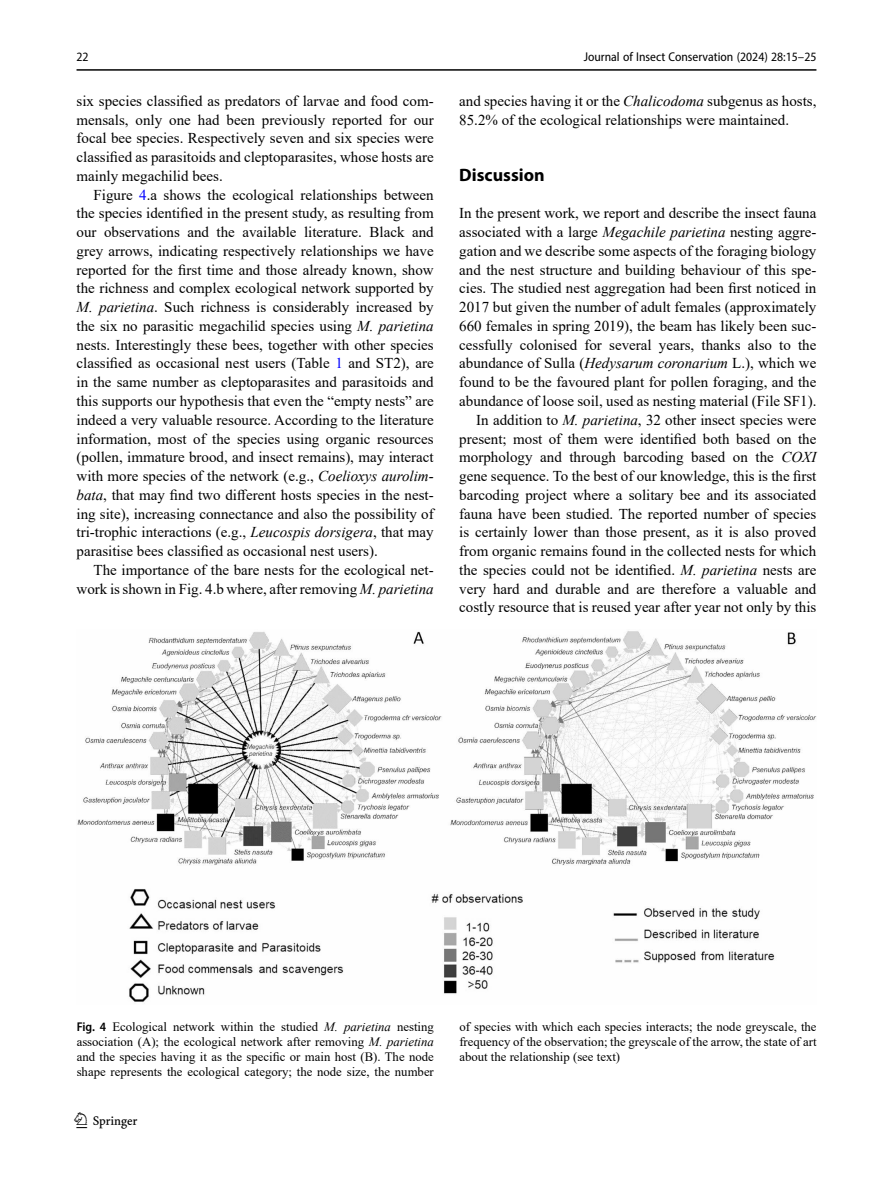
<style>
.page{position:relative;width:893px;height:1187px;background:#fff}
.page>*{position:absolute;margin:0;border:0;box-sizing:border-box;transform-origin:0 0}
.t1{font:22.5px "Springnew";color:#000}
.Head_1{font:700 18px "Myriad Pro";color:#000}
.Body_Text_Indent{font:15px/18.8px "Times New Roman";color:#000;text-align:justify}
.Body_Text{font:15px/18.8px "Times New Roman";color:#000;text-align:justify}
.Figure_Caption{font:12.75px/15px "Times New Roman";color:#000;text-align:justify}
.t2{font:semi-condensed 12.75px "Myriad Pro";color:#000}
.s1{color:#00f}
.s2{font-style:italic}
.s3{font-family:"Myriad Pro";font-weight:600;font-stretch:semi-condensed}
</style>
<div class="page">
<hr style="left:77px;top:69px;width:739px;height:2px;background:#000">
<img style="left:77px;top:631px;width:740px;height:371px">
<p class="t2" style="left:77px;top:49px;width:14px">22</p>
<p class="Body_Text_Indent" style="left:77px;top:91px;width:359px">six species classified as predators of larvae and food com&shy;mensals, only one had been previously reported for our focal bee species. Respectively seven and six species were classified as parasitoids and cleptoparasites, whose hosts are mainly megachilid bees.</p>
<p class="Body_Text_Indent" style="left:77px;top:185px;width:359px;text-indent:17px">Figure <span class="s1">4</span>.a shows the ecological relationships between the species identified in the present study, as resulting from our observations and the available literature. Black and grey arrows, indicating respectively relationships we have reported for the first time and those already known, show the richness and complex ecological network supported by <span class="s2">M. parietina</span>. Such richness is considerably increased by the six no parasitic megachilid species using <span class="s2">M. parietina </span>nests. Interestingly these bees, together with other species classified as occasional nest users (Table <span class="s1">1</span> and ST2), are in the same number as cleptoparasites and parasitoids and this supports our hypothesis that even the “empty nests” are indeed a very valuable resource. According to the literature information, most of the species using organic resources (pollen, immature brood, and insect remains), may interact with more species of the network (e.g., <span class="s2">Coelioxys aurolim&shy;bata</span>, that may find two different hosts species in the nest&shy;ing site), increasing connectance and also the possibility of tri-trophic interactions (e.g., <span class="s2">Leucospis dorsigera</span>, that may parasitise bees classified as occasional nest users).</p>
<p class="Body_Text_Indent" style="left:77px;top:560px;width:359px;text-align:right">The importance of the bare nests for the ecological net&shy;work is shown in Fig. 4.b where, after removing <span class="s2">M. parietina</span></p>
<p class="t2" style="left:584px;top:49px;width:234px">Journal of Insect Conservation (2024) 28:15–25</p>
<p class="Body_Text_Indent" style="left:459px;top:91px;width:359px">and species having it or the <span class="s2">Chalicodoma</span> subgenus as hosts,<br>85.2% of the ecological relationships were maintained.</p>
<p class="Head_1" style="left:459px;top:163px;width:87px">Discussion</p>
<p class="Body_Text" style="left:459px;top:203px;width:359px">In the present work, we report and describe the insect fauna associated with a large <span class="s2">Megachile parietina</span> nesting aggre&shy;gation and we describe some aspects of the foraging biology and the nest structure and building behaviour of this spe&shy;cies. The studied nest aggregation had been first noticed in 2017 but given the number of adult females (approximately 660 females in spring 2019), the beam has likely been suc&shy;cessfully colonised for several years, thanks also to the abundance of Sulla (<span class="s2">Hedysarum coronarium</span> L.), which we found to be the favoured plant for pollen foraging, and the abundance of loose soil, used as nesting material (File SF1).</p>
<p class="Body_Text_Indent" style="left:459px;top:410px;width:359px;text-indent:17px">In addition to <span class="s2">M. parietina</span>, 32 other insect species were present; most of them were identified both based on the morphology and through barcoding based on the <span class="s2">COXI </span>gene sequence. To the best of our knowledge, this is the first barcoding project where a solitary bee and its associated fauna have been studied. The reported number of species is certainly lower than those present, as it is also proved from organic remains found in the collected nests for which the species could not be identified. <span class="s2">M. parietina</span> nests are very hard and durable and are therefore a valuable and costly resource that is reused year after year not only by this</p>
<p class="Figure_Caption" style="left:77px;top:1019px;width:359px"><span class="s3">Fig. 4</span> Ecological network within the studied <span class="s2">M. parietina</span> nesting association (A); the ecological network after removing <span class="s2">M. parietina </span>and the species having it as the specific or main host (B). The node shape represents the ecological category; the node size, the number</p>
<p class="Figure_Caption" style="left:459px;top:1019px;width:359px">of species with which each species interacts; the node greyscale, the frequency of the observation; the greyscale of the arrow, the state of art about the relationship (see text)</p>
<h1 class="t1" style="left:77px;top:1107px;width:63px">1 3</h1>
</div>
